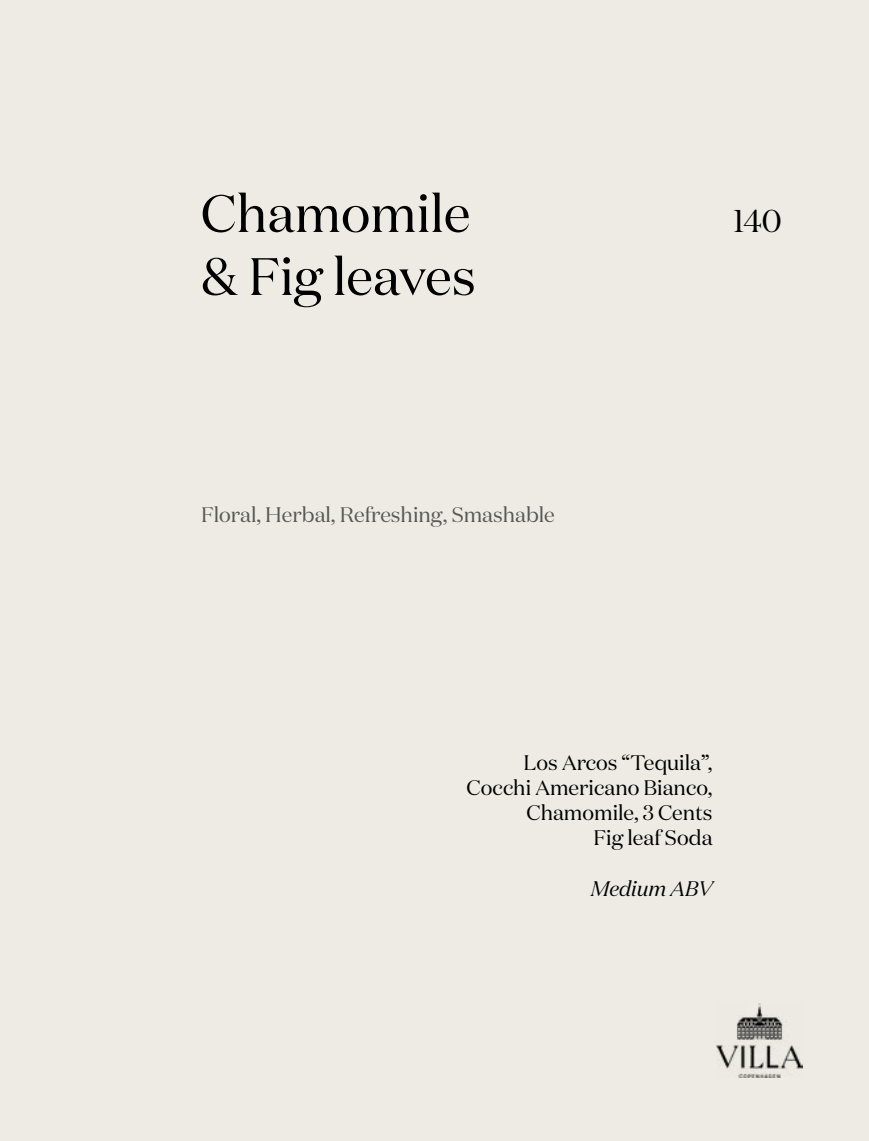
<style>
.page{position:relative;width:869px;height:1141px;background:#fff}
.page>*{position:absolute;margin:0;border:0;box-sizing:border-box;transform-origin:0 0}
.t1{font:52.5px "Domaine Display";color:#000}
.t2{font:31.5px "Domaine Display";color:#000}
.t3{font:21px/25.2px "Domaine Display";color:#000;text-align:right}
.t4{font:21px "Domaine Display";color:#585856}
.t5{font:italic 21px "Domaine Display";color:#000}
</style>
<div class="page">
<div style="left:0;top:0;width:868px;height:1141px;background:#eeebe5"></div>
<img style="left:716px;top:1003px;width:85px;height:75px">
<h1 class="t1" style="left:201px;top:181px;width:271px">Chamomile</h1>
<h1 class="t1" style="left:201px;top:244px;width:276px">&amp; Fig leaves</h1>
<p class="t4" style="left:201px;top:502px;width:355px">Floral, Herbal, Refreshing, Smashable</p>
<h2 class="t2" style="left:732px;top:201px;width:50px">140</h2>
<p class="t3" style="left:466px;top:749px;width:247px">Los Arcos “Tequila”,<br>Cocchi Americano Bianco,<br>Chamomile, 3 Cents<br>Fig leaf Soda</p>
<p class="t5" style="left:590px;top:875px;width:123px">Medium ABV</p>
</div>
